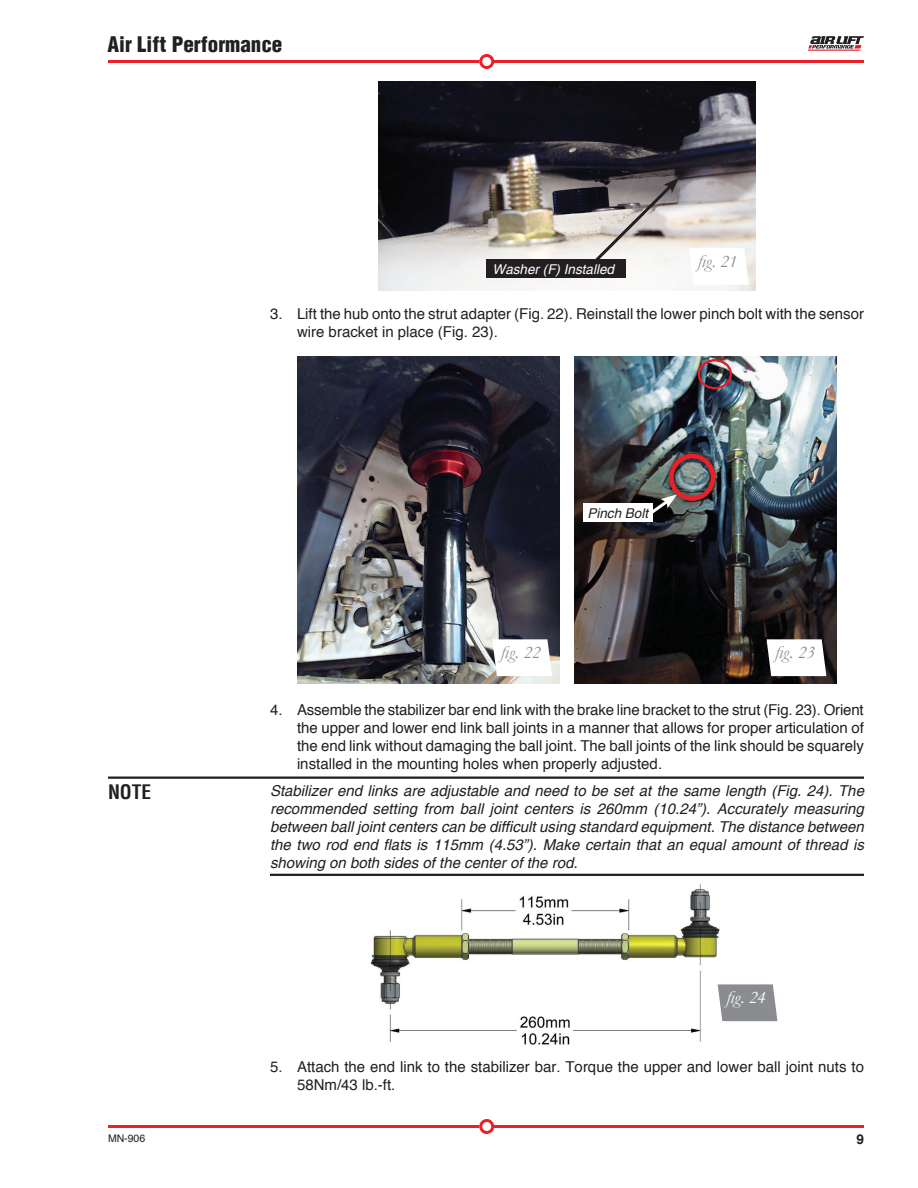
<style>
.page{position:relative;width:918px;height:1188px;background:#fff}
.page>*{position:absolute;margin:0;border:0;box-sizing:border-box;transform-origin:0 0}
.t1{font:900 condensed 21px "Helvetica";color:#231f20}
.t2{font:700 condensed 19.5px "Helvetica";color:#231f20}
.t3{font:italic 18px "Garamond";color:#8a8c8f}
.t4{font:italic 18px "Garamond";color:#fff}
.t5{font:15px/18px "Helvetica";color:#231f20}
.t6{font:italic 15px/18px "Helvetica";color:#231f20;text-align:justify}
.t7{font:italic 13.5px "Helvetica";color:#fff}
.t8{font:italic 13.5px "Helvetica";color:#231f20}
.t9{font:700 13.5px "Helvetica";color:#231f20}
.t10{font:10.5px "Helvetica";color:#231f20}
</style>
<div class="page">
<hr style="left:493px;top:1125px;width:371px;height:3px;background:#ec2127">
<div style="left:479px;top:1119px;width:15px;height:15px;border:3px solid #ec2127;border-radius:50%"></div>
<hr style="left:108px;top:1125px;width:371px;height:3px;background:#ec2127">
<hr style="left:493px;top:60px;width:371px;height:3px;background:#ec2127">
<div style="left:479px;top:54px;width:15px;height:15px;border:3px solid #ec2127;border-radius:50%"></div>
<hr style="left:108px;top:60px;width:371px;height:3px;background:#ec2127">
<img style="left:370px;top:883px;width:365px;height:162px">
<svg style="left:718px;top:984px;width:59px;height:37px;background:#929497"></svg>
<hr style="left:108px;top:777px;width:756px;height:2px;background:#231f20">
<hr style="left:270px;top:874px;width:594px;height:2px;background:#231f20">
<img style="left:378px;top:82px;width:378px;height:208px">
<svg style="left:689px;top:248px;width:60px;height:37px"></svg>
<svg style="left:580px;top:178px;width:99px;height:98px"></svg>
<img style="left:574px;top:356px;width:262px;height:327px">
<img style="left:298px;top:356px;width:262px;height:327px">
<svg style="left:492px;top:639px;width:60px;height:37px"></svg>
<svg style="left:767px;top:639px;width:59px;height:37px"></svg>
<img style="left:662px;top:447px;width:61px;height:61px">
<div style="left:669px;top:454px;width:46px;height:47px;border:4px solid #ec2127;border-radius:50%"></div>
<svg style="left:640px;top:495px;width:37px;height:27px"></svg>
<div style="left:583px;top:504px;width:70px;height:18px;background:#fff"></div>
<div style="left:486px;top:260px;width:140px;height:18px;background:#231f20"></div>
<svg style="left:808px;top:36px;width:56px;height:15px"></svg>
<h1 class="t1" style="left:108px;top:31px;width:176px">Air Lift Performance</h1>
<p class="t7" style="left:493px;top:261px;width:123px">Washer (F) Installed</p>
<p class="t3" style="left:698px;top:249px;width:41px">fig. 21</p>
<p class="t5" style="left:297px;top:304px;width:569px;text-indent:-27px">3. Lift the hub onto the strut adapter (Fig. 22). Reinstall the lower pinch bolt with the sensor wire bracket in place (Fig. 23).</p>
<p class="t8" style="left:587px;top:505px;width:62px">Pinch Bolt</p>
<h2 class="t2" style="left:108px;top:780px;width:45px">NOTE</h2>
<p class="t3" style="left:501px;top:640px;width:41px">fig. 22</p>
<p class="t3" style="left:775px;top:640px;width:41px">fig. 23</p>
<p class="t5" style="left:297px;top:700px;width:568px;text-align:justify;text-indent:-27px">4. Assemble the stabilizer bar end link with the brake line bracket to the strut (Fig. 23). Orient the upper and lower end link ball joints in a manner that allows for proper articulation of the end link without damaging the ball joint. The ball joints of the link should be squarely installed in the mounting holes when properly adjusted.</p>
<p class="t6" style="left:270px;top:782px;width:596px">Stabilizer end links are adjustable and need to be set at the same length (Fig. 24). The recommended setting from ball joint centers is 260mm (10.24”). Accurately measuring between ball joint centers can be difficult using standard equipment. The distance between the two rod end flats is 115mm (4.53”). Make certain that an equal amount of thread is showing on both sides of the center of the rod.</p>
<p class="t4" style="left:726px;top:985px;width:41px">fig. 24</p>
<p class="t5" style="left:297px;top:1057px;width:569px;text-indent:-27px">5. Attach the end link to the stabilizer bar. Torque the upper and lower ball joint nuts to<br>58Nm/43 lb.-ft.</p>
<p class="t10" style="left:108px;top:1132px;width:39px">MN-906</p>
<p class="t9" style="left:856px;top:1131px;width:9px">9</p>
</div>
